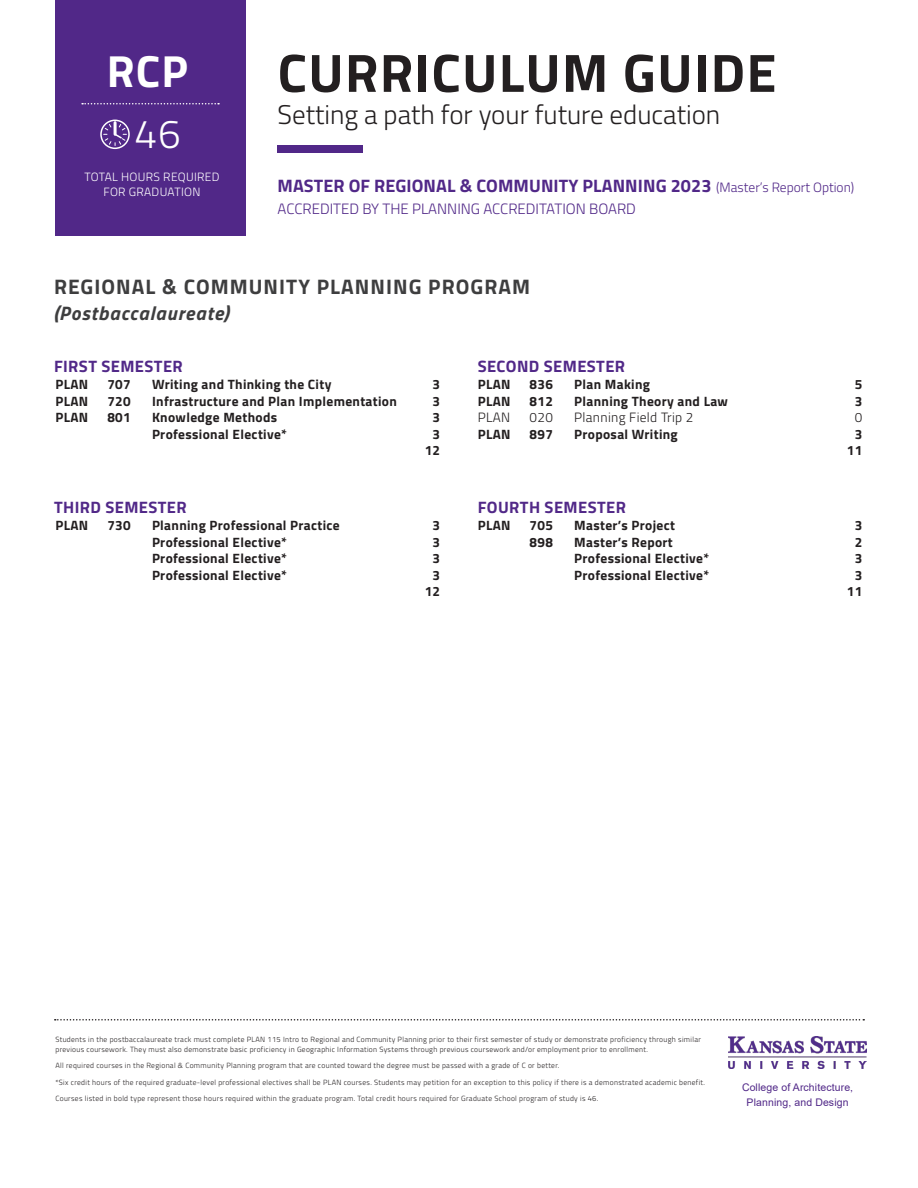
<style>
.page{position:relative;width:918px;height:1188px;background:#fff}
.page>*{position:absolute;margin:0;border:0;box-sizing:border-box;transform-origin:0 0}
.t1{font:700 54px "Titillium Web";letter-spacing:.025em;color:#231f20}
.t2{font:700 45px "Titillium Web";color:#fff}
.t3{font:300 40.5px "Titillium Web";color:#fff}
.t4{font:300 27px "Titillium Web";color:#231f20}
.t5{font:700 21px "Titillium Web";letter-spacing:.05em;color:#3e3e3f}
.t6{font:italic 700 19.5px "Titillium Web";letter-spacing:.05em;color:#3e3e3f}
.t7{font:700 18px "Titillium Web";letter-spacing:.005em;color:#512888}
.t8{font:700 16.5px "Titillium Web";letter-spacing:.025em;color:#512888}
.t9{font:300 15px "Titillium Web";color:#512888}
.t10{font:700 13.5px/16.5px "Titillium Web";letter-spacing:.025em;color:#231f20}
.t11{font:300 13.5px "Titillium Web";letter-spacing:.025em;color:#231f20}
.t12{font:300 12px "Titillium Web";letter-spacing:.025em;color:#fff}
.t13{font:10.5px/15px "Arial";letter-spacing:.01em;color:#512888;text-align:center}
.t14{font:300 7.5px/9.8px "Titillium Web";letter-spacing:.04em;color:#231f20}
.s1{font-weight:300;font-size:13.5px}
</style>
<div class="page">
<div style="left:56px;top:0;width:190px;height:235px;background:#512888"></div>
<img style="left:728px;top:1036px;width:139px;height:33px">
<div style="left:278px;top:145px;width:85px;height:8px;background:#512888"></div>
<div style="left:100px;top:120px;width:30px;height:29px;border:2px solid #fff;border-radius:50%"></div>
<svg style="left:104px;top:123px;width:22px;height:23px"></svg>
<svg style="left:82px;top:103px;width:137px;height:1px"></svg>
<svg style="left:55px;top:1019px;width:809px;height:2px"></svg>
<p class="t2" style="left:107px;top:37px;width:83px">RCP</p>
<p class="t3" style="left:134px;top:104px;width:48px">46</p>
<p class="t12" style="left:85px;top:169px;width:137px">TOTAL HOURS REQUIRED</p>
<p class="t12" style="left:104px;top:184px;width:98px">FOR GRADUATION</p>
<p class="t1" style="left:278px;top:32px;width:500px">CURRICULUM GUIDE</p>
<p class="t4" style="left:278px;top:95px;width:444px">Setting a path for your future education</p>
<p class="t7" style="left:278px;top:172px;width:578px">MASTER OF REGIONAL &amp; COMMUNITY PLANNING 2023 <span class="s1">(Master’s Report Option)</span></p>
<p class="t9" style="left:278px;top:198px;width:360px">ACCREDITED BY THE PLANNING ACCREDITATION BOARD</p>
<p class="t5" style="left:54px;top:271px;width:478px">REGIONAL &amp; COMMUNITY PLANNING PROGRAM</p>
<p class="t6" style="left:54px;top:298px;width:176px">(Postbaccalaureate)</p>
<p class="t8" style="left:54px;top:354px;width:130px">FIRST SEMESTER</p>
<p class="t10" style="left:56px;top:376px;width:34px">PLAN</p>
<p class="t10" style="left:56px;top:392px;width:34px">PLAN</p>
<p class="t10" style="left:56px;top:409px;width:34px">PLAN</p>
<p class="t10" style="left:152px;top:376px;width:181px">Writing and Thinking the City</p>
<p class="t10" style="left:152px;top:392px;width:246px">Infrastructure and Plan Implementation</p>
<p class="t10" style="left:152px;top:409px;width:127px">Knowledge Methods</p>
<p class="t10" style="left:152px;top:425px;width:136px">Professional Elective*</p>
<p class="t10" style="left:107px;top:376px;width:25px">707</p>
<p class="t10" style="left:107px;top:392px;width:25px">720</p>
<p class="t10" style="left:107px;top:409px;width:25px">801</p>
<p class="t10" style="left:433px;top:376px;width:9px">3</p>
<p class="t10" style="left:433px;top:392px;width:9px">3</p>
<p class="t10" style="left:433px;top:409px;width:9px">3</p>
<p class="t10" style="left:433px;top:425px;width:9px">3</p>
<p class="t10" style="left:425px;top:442px;width:17px">12</p>
<p class="t8" style="left:478px;top:354px;width:149px">SECOND SEMESTER</p>
<p class="t10" style="left:478px;top:376px;width:34px">PLAN</p>
<p class="t10" style="left:478px;top:392px;width:34px">PLAN</p>
<p class="t11" style="left:478px;top:408px;width:34px">PLAN</p>
<p class="t10" style="left:478px;top:425px;width:34px">PLAN</p>
<p class="t10" style="left:530px;top:376px;width:25px">836</p>
<p class="t10" style="left:530px;top:392px;width:25px">812</p>
<p class="t11" style="left:530px;top:408px;width:25px">020</p>
<p class="t10" style="left:530px;top:425px;width:25px">897</p>
<p class="t10" style="left:574px;top:376px;width:77px">Plan Making</p>
<p class="t10" style="left:574px;top:392px;width:155px">Planning Theory and Law</p>
<p class="t11" style="left:574px;top:408px;width:121px">Planning Field Trip 2</p>
<p class="t10" style="left:574px;top:425px;width:105px">Proposal Writing</p>
<p class="t10" style="left:855px;top:376px;width:9px">5</p>
<p class="t10" style="left:855px;top:392px;width:9px">3</p>
<p class="t11" style="left:855px;top:408px;width:9px">0</p>
<p class="t10" style="left:855px;top:425px;width:9px">3</p>
<p class="t10" style="left:847px;top:442px;width:17px">11</p>
<p class="t8" style="left:54px;top:495px;width:134px">THIRD SEMESTER</p>
<p class="t8" style="left:478px;top:495px;width:150px">FOURTH SEMESTER</p>
<p class="t10" style="left:56px;top:516px;width:34px">PLAN</p>
<p class="t10" style="left:107px;top:516px;width:25px">730</p>
<p class="t10" style="left:152px;top:516px;width:189px">Planning Professional Practice</p>
<p class="t10" style="left:152px;top:533px;width:136px">Professional Elective*</p>
<p class="t10" style="left:152px;top:549px;width:136px">Professional Elective*</p>
<p class="t10" style="left:152px;top:566px;width:136px">Professional Elective*</p>
<p class="t10" style="left:433px;top:516px;width:9px">3</p>
<p class="t10" style="left:433px;top:533px;width:9px">3</p>
<p class="t10" style="left:433px;top:549px;width:9px">3</p>
<p class="t10" style="left:433px;top:566px;width:9px">3</p>
<p class="t10" style="left:425px;top:582px;width:17px">12</p>
<p class="t10" style="left:478px;top:516px;width:34px">PLAN</p>
<p class="t10" style="left:530px;top:516px;width:25px">705</p>
<p class="t10" style="left:530px;top:533px;width:25px">898</p>
<p class="t10" style="left:574px;top:516px;width:102px">Master’s Project</p>
<p class="t10" style="left:574px;top:533px;width:100px">Master’s Report</p>
<p class="t10" style="left:574px;top:549px;width:136px">Professional Elective*<br>Professional Elective*</p>
<p class="t10" style="left:855px;top:516px;width:9px">3</p>
<p class="t10" style="left:855px;top:533px;width:9px">2</p>
<p class="t10" style="left:855px;top:549px;width:9px">3</p>
<p class="t10" style="left:855px;top:566px;width:9px">3</p>
<p class="t10" style="left:847px;top:582px;width:17px">11</p>
<p class="t14" style="left:56px;top:1034px;width:647px">Students in the postbaccalaureate track must complete PLAN 115 Intro to Regional and Community Planning prior to their first semester of study or demonstrate proficiency through similar previous coursework. They must also demonstrate basic proficiency in Geographic Information Systems through previous coursework and/or employment prior to enrollment.</p>
<p class="t14" style="left:56px;top:1060px;width:505px">All required courses in the Regional &amp; Community Planning program that are counted toward the degree must be passed with a grade of C or better.</p>
<p class="t14" style="left:56px;top:1077px;width:651px">*Six credit hours of the required graduate-level professional electives shall be PLAN courses. Students may petition for an exception to this policy if there is a demonstrated academic benefit.</p>
<p class="t14" style="left:56px;top:1093px;width:544px">Courses listed in bold type represent those hours required within the graduate program. Total credit hours required for Graduate School program of study is 46.</p>
<p class="t13" style="left:742px;top:1080px;width:113px">College of Architecture,<br>Planning, and Design</p>
</div>
